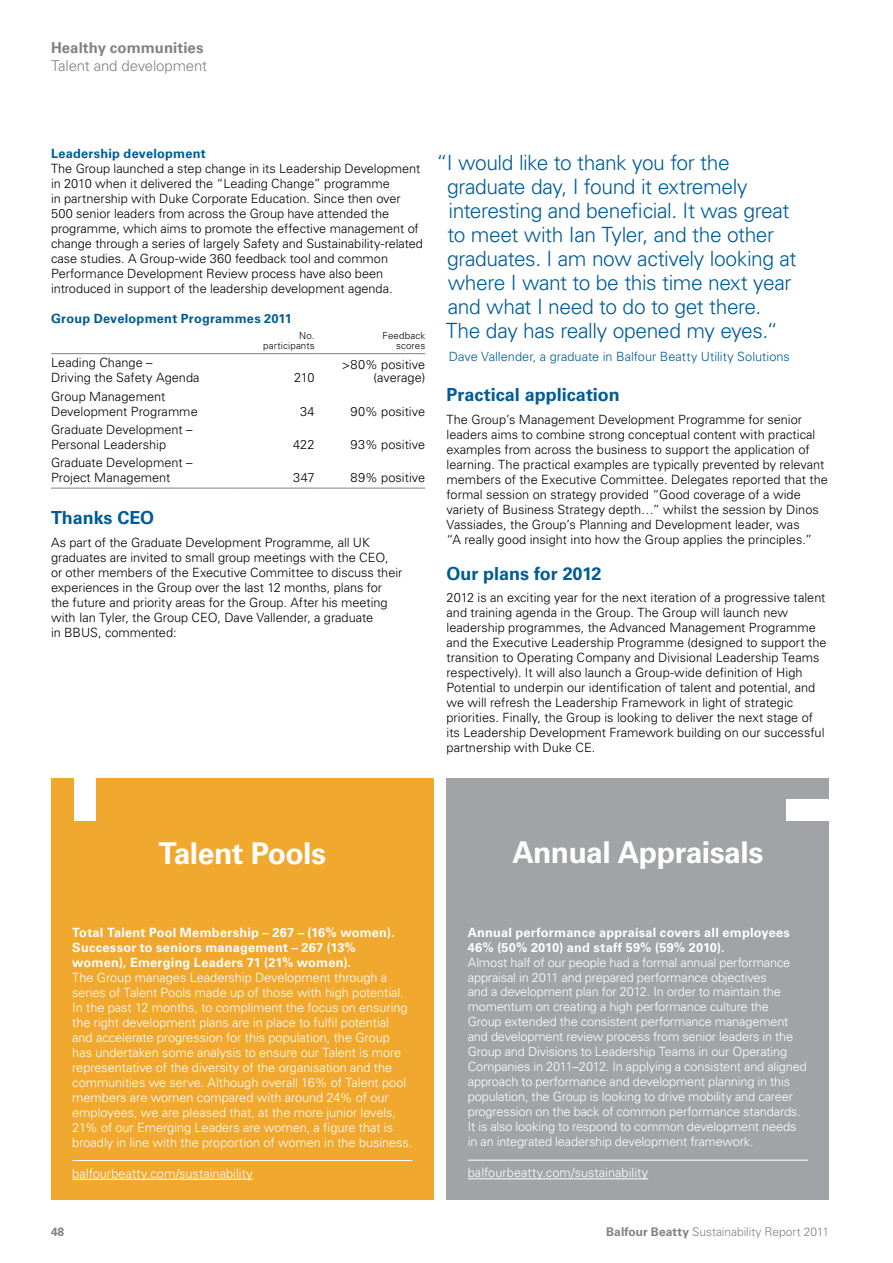
<style>
.page{position:relative;width:893px;height:1263px;background:#fff}
.page>*{position:absolute;margin:0;border:0;box-sizing:border-box;transform-origin:0 0}
.t1{font:700 30px "Univers LT Std";letter-spacing:-.02em;color:#fff}
.t2{font:300 21px/24px "Univers LT Std";letter-spacing:-.02em;color:#005b96}
.t3{font:700 18px "Univers LT Std";color:#005b96}
.t4{font:300 15px "Univers LT Std";letter-spacing:-.01em;color:#808284}
.t5{font:700 15px "Univers LT Std";color:#808284}
.t6{font:300 12.75px/15px "Univers LT Std";color:#000}
.t7{font:300 12.75px/15px "Univers LT Std";letter-spacing:-.01em;color:#fff}
.t8{font:700 12.75px/15px "Univers LT Std";letter-spacing:.02em;color:#fff}
.t9{font:300 12.75px "Univers LT Std";color:#005b96}
.t10{font:700 12.75px "Univers LT Std";letter-spacing:.02em;color:#005b96}
.t11{font:300 12px "Univers LT Std";letter-spacing:-.005em;color:#808284}
.t12{font:700 12px "Univers LT Std";color:#808284}
.t13{font:300 9.75px/10.5px "Univers LT Std";letter-spacing:.015em;color:#000;text-align:right}
.s1{font-weight:700}
</style>
<div class="page">
<div style="left:446px;top:778px;width:383px;height:421px;background:#a1a3a6"></div>
<hr style="left:468px;top:1160px;width:340px;height:1px;background:#fff">
<hr style="left:468px;top:1178px;width:180px;height:1px;background:#fff">
<hr style="left:51px;top:353px;width:187px;height:1px;background:#808284">
<hr style="left:238px;top:353px;width:77px;height:1px;background:#808284">
<hr style="left:315px;top:353px;width:110px;height:1px;background:#808284">
<hr style="left:51px;top:488px;width:187px;height:1px;background:#808284">
<hr style="left:238px;top:488px;width:77px;height:1px;background:#808284">
<hr style="left:315px;top:488px;width:110px;height:1px;background:#808284">
<div style="left:51px;top:778px;width:383px;height:421px;background:#f0a82f"></div>
<div style="left:787px;top:799px;width:42px;height:22px;background:#fff"></div>
<div style="left:74px;top:778px;width:22px;height:43px;background:#fff"></div>
<hr style="left:72px;top:1160px;width:340px;height:1px;background:#fff">
<hr style="left:72px;top:1179px;width:181px;height:1px;background:#fff">
<p class="t5" style="left:51px;top:42px;width:154px">Healthy communities</p>
<p class="t4" style="left:51px;top:60px;width:158px">Talent and development</p>
<p class="t10" style="left:51px;top:148px;width:156px">Leadership development</p>
<p class="t6" style="left:51px;top:162px;width:373px">The Group launched a step change in its Leadership Development in 2010 when it delivered the “Leading Change” programme<br>in partnership with Duke Corporate Education. Since then over 500 senior leaders from across the Group have attended the programme, which aims to promote the effective management of change through a series of largely Safety and Sustainability-related case studies. A Group-wide 360 feedback tool and common Performance Development Review process have also been introduced in support of the leadership development agenda.</p>
<p class="t10" style="left:51px;top:313px;width:242px">Group Development Programmes 2011</p>
<p class="t13" style="left:263px;top:331px;width:53px">No. participants</p>
<p class="t13" style="left:382px;top:331px;width:44px">Feedback scores</p>
<p class="t6" style="left:51px;top:356px;width:150px">Leading Change –<br>Driving the Safety Agenda</p>
<p class="t6" style="left:342px;top:359px;width:85px;line-height:13.5px;text-align:right">&gt;80% positive (average)</p>
<p class="t6" style="left:294px;top:371px;width:22px">210</p>
<p class="t6" style="left:51px;top:390px;width:148px">Group Management<br>Development Programme</p>
<p class="t6" style="left:51px;top:423px;width:143px">Graduate Development –<br>Personal Leadership</p>
<p class="t6" style="left:51px;top:456px;width:143px">Graduate Development –<br>Project Management</p>
<p class="t6" style="left:300px;top:405px;width:16px">34</p>
<p class="t6" style="left:350px;top:405px;width:76px">90% positive</p>
<p class="t6" style="left:293px;top:438px;width:23px">422</p>
<p class="t6" style="left:351px;top:438px;width:76px">93% positive</p>
<p class="t6" style="left:293px;top:471px;width:23px">347</p>
<p class="t6" style="left:350px;top:471px;width:76px">89% positive</p>
<h3 class="t3" style="left:51px;top:511px;width:105px">Thanks CEO</h3>
<p class="t6" style="left:51px;top:536px;width:353px">As part of the Graduate Development Programme, all UK graduates are invited to small group meetings with the CEO, or other members of the Executive Committee to discuss their experiences in the Group over the last 12 months, plans for the future and priority areas for the Group. After his meeting with Ian Tyler, the Group CEO, Dave Vallender, a graduate<br>in BBUS, commented:</p>
<p class="t2" style="left:446px;top:152px;width:352px;text-indent:-10px">“I would like to thank you for the graduate day, I found it extremely interesting and beneficial. It was great to meet with Ian Tyler, and the other graduates. I am now actively looking at where I want to be this time next year and what I need to do to get there.<br>The day has really opened my eyes.“</p>
<p class="t9" style="left:449px;top:351px;width:342px">Dave Vallender, a graduate in Balfour Beatty Utility Solutions</p>
<h3 class="t3" style="left:446px;top:387px;width:175px">Practical application</h3>
<p class="t6" style="left:446px;top:412px;width:383px">The Group’s Management Development Programme for senior leaders aims to combine strong conceptual content with practical examples from across the business to support the application of learning. The practical examples are typically prevented by relevant members of the Executive Committee. Delegates reported that the formal session on strategy provided “Good coverage of a wide variety of Business Strategy depth…” whilst the session by Dinos Vassiades, the Group’s Planning and Development leader, was<br>“A really good insight into how the Group applies the principles.”</p>
<h3 class="t3" style="left:446px;top:566px;width:156px">Our plans for 2012</h3>
<p class="t6" style="left:446px;top:591px;width:382px">2012 is an exciting year for the next iteration of a progressive talent and training agenda in the Group. The Group will launch new leadership programmes, the Advanced Management Programme and the Executive Leadership Programme (designed to support the transition to Operating Company and Divisional Leadership Teams respectively). It will also launch a Group-wide definition of High Potential to underpin our identification of talent and potential, and we will refresh the Leadership Framework in light of strategic priorities. Finally, the Group is looking to deliver the next stage of its Leadership Development Framework building on our successful partnership with Duke CE.</p>
<h1 class="t1" style="left:159px;top:841px;width:169px">Talent Pools</h1>
<h1 class="t1" style="left:512px;top:840px;width:252px">Annual Appraisals</h1>
<p class="t8" style="left:72px;top:926px;width:324px">Total Talent Pool Membership – 267 – (16% women).<br>Successor to seniors management – 267 (13% women), Emerging Leaders 71 (21% women).</p>
<p class="t7" style="left:72px;top:971px;width:342px">The Group manages Leadership Development through a series of Talent Pools made up of those with high potential.<br>In the past 12 months, to compliment the focus on ensuring the right development plans are in place to fulfil potential and accelerate progression for this population, the Group has undertaken some analysis to ensure our Talent is more representative of the diversity of the organisation and the communities we serve. Although overall 16% of Talent pool members are women compared with around 24% of our employees, we are pleased that, at the more junior levels, 21% of our Emerging Leaders are women, a figure that is broadly in line with the proportion of women in the business.</p>
<p class="t7" style="left:72px;top:1167px;width:182px">balfourbeatty.com/sustainability</p>
<p class="t8" style="left:468px;top:925px;width:324px">Annual performance appraisal covers all employees<br>46% (50% 2010) and staff 59% (59% 2010).</p>
<p class="t7" style="left:468px;top:955px;width:340px">Almost half of our people had a formal annual performance appraisal in 2011 and prepared performance objectives<br>and a development plan for 2012. In order to maintain the momentum on creating a high performance culture the<br>Group extended the consistent performance management and development review process from senior leaders in the Group and Divisions to Leadership Teams in our Operating Companies in 2011–2012. In applying a consistent and aligned approach to performance and development planning in this population, the Group is looking to drive mobility and career progression on the back of common performance standards.<br>It is also looking to respond to common development needs in an integrated leadership development framework.</p>
<p class="t7" style="left:468px;top:1166px;width:182px">balfourbeatty.com/sustainability</p>
<p class="t12" style="left:51px;top:1226px;width:15px">48</p>
<p class="t11" style="left:606px;top:1226px;width:224px"><span class="s1">Balfour Beatty</span> Sustainability Report 2011</p>
</div>
